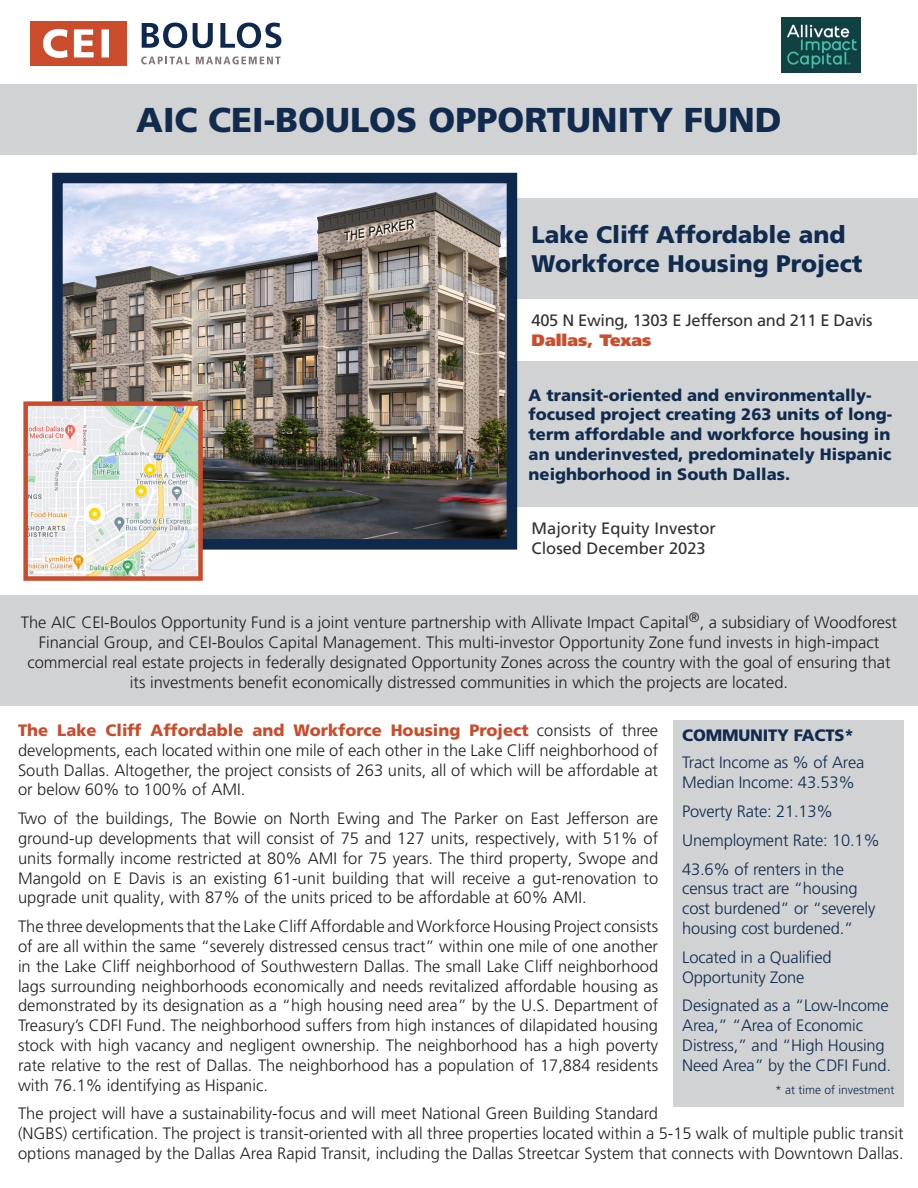
<style>
.page{position:relative;width:918px;height:1188px;background:#fff}
.page>*{position:absolute;margin:0;border:0;box-sizing:border-box;transform-origin:0 0}
.t1{font:900 34.5px "Frutiger LT Pro";color:#102b4e}
.t2{font:900 24px/28.8px "Frutiger LT Pro";color:#102b4e}
.t3{font:300 16.5px/19.8px "Frutiger LT Pro";color:#231f20;text-align:justify}
.Bullets{font:300 16.5px/19.8px "Frutiger LT Pro";letter-spacing:-.01em;color:#102b4e}
.Bullets-2{font:900 16.5px/19.8px "Frutiger LT Pro";color:#102b4e}
.t4{font:16.5px "Frutiger LT Pro";color:#312f30}
.t5{font:16.5px "Frutiger LT Pro";letter-spacing:-.02em;color:#312f30}
.t6{font:900 16.5px "Frutiger LT Pro";color:#cb4d2c}
.Bullets-3{font:300 12px "Frutiger LT Pro";color:#102b4e}
.s1{font-weight:900;color:#ca4c2c}
</style>
<div class="page">
<div style="left:0;top:595px;width:918px;height:111px;background:#d1d2d4"></div>
<div style="left:517px;top:198px;width:401px;height:101px;background:#d1d2d4"></div>
<div style="left:517px;top:361px;width:401px;height:146px;background:#d1d2d4"></div>
<img style="left:63px;top:184px;width:443px;height:355px">
<div style="left:52px;top:173px;width:465px;height:377px;border:10px solid #0e294d"></div>
<svg style="left:23px;top:399px;width:182px;height:182px"></svg>
<div style="left:673px;top:720px;width:231px;height:387px;background:#d1d2d4"></div>
<div style="left:1px;top:85px;width:916px;height:70px;background:#d1d2d4"></div>
<div style="left:31px;top:21px;width:96px;height:45px;background:#ca4c2c"></div>
<svg style="left:43px;top:29px;width:66px;height:29px"></svg>
<svg style="left:142px;top:23px;width:45px;height:25px"></svg>
<svg style="left:193px;top:23px;width:20px;height:25px"></svg>
<svg style="left:220px;top:23px;width:61px;height:25px"></svg>
<svg style="left:141px;top:56px;width:49px;height:8px"></svg>
<svg style="left:196px;top:56px;width:84px;height:8px"></svg>
<img style="left:781px;top:18px;width:79px;height:55px">
<p class="t1" style="left:136px;top:99px;width:647px">AIC CEI-BOULOS OPPORTUNITY FUND</p>
<p class="t2" style="left:532px;top:220px;width:332px">Lake Cliff Affordable and<br>Workforce Housing Project</p>
<p class="t5" style="left:532px;top:311px;width:343px">405 N Ewing, 1303 E Jefferson and 211 E Davis</p>
<p class="t6" style="left:532px;top:330px;width:121px">Dallas, Texas</p>
<p class="Bullets-2" style="left:529px;top:385px;width:365px">A transit-oriented and environmentally&shy;focused project creating 263 units of long&shy;term affordable and workforce housing in an underinvested, predominately Hispanic neighborhood in South Dallas.</p>
<p class="t4" style="left:532px;top:519px;width:186px">Majority Equity Investor</p>
<p class="t4" style="left:532px;top:539px;width:176px">Closed December 2023</p>
<p class="t3" style="left:21px;top:613px;width:878px;text-align:center">The AIC CEI-Boulos Opportunity Fund is a joint venture partnership with Allivate Impact Capital<sup>®</sup>, a subsidiary of Woodforest Financial Group, and CEI-Boulos Capital Management. This multi-investor Opportunity Zone fund invests in high-impact commercial real estate projects in federally designated Opportunity Zones across the country with the goal of ensuring that its investments benefit economically distressed communities in which the projects are located.</p>
<p class="t3" style="left:18px;top:720px;width:642px"><span class="s1">The Lake Cliff Affordable and Workforce Housing Project</span> consists of three developments, each located within one mile of each other in the Lake Cliff neighborhood of South Dallas. Altogether, the project consists of 263 units, all of which will be affordable at or below 60% to 100% of AMI.</p>
<p class="t3" style="left:18px;top:809px;width:642px">Two of the buildings, The Bowie on North Ewing and The Parker on East Jefferson are ground-up developments that will consist of 75 and 127 units, respectively, with 51% of units formally income restricted at 80% AMI for 75 years. The third property, Swope and Mangold on E Davis is an existing 61-unit building that will receive a gut-renovation to upgrade unit quality, with 87% of the units priced to be affordable at 60% AMI.</p>
<p class="t3" style="left:18px;top:917px;width:642px">The three developments that the Lake Cliff Affordable and Workforce Housing Project consists of are all within the same “severely distressed census tract” within one mile of one another in the Lake Cliff neighborhood of Southwestern Dallas. The small Lake Cliff neighborhood lags surrounding neighborhoods economically and needs revitalized affordable housing as demonstrated by its designation as a “high housing need area” by the U.S. Department of Treasury’s CDFI Fund. The neighborhood suffers from high instances of dilapidated housing stock with high vacancy and negligent ownership. The neighborhood has a high poverty rate relative to the rest of Dallas. The neighborhood has a population of 17,884 residents with 76.1% identifying as Hispanic.</p>
<p class="t3" style="left:18px;top:1104px;width:887px;text-align:left">The project will have a sustainability-focus and will meet National Green Building Standard<br>(NGBS) certification. The project is transit-oriented with all three properties located within a 5-15 walk of multiple public transit options managed by the Dallas Area Rapid Transit, including the Dallas Streetcar System that connects with Downtown Dallas.</p>
<p class="Bullets-2" style="left:682px;top:725px;width:174px">COMMUNITY FACTS*</p>
<p class="Bullets" style="left:682px;top:753px;width:184px">Tract Income as % of Area<br>Median Income: 43.53%</p>
<p class="Bullets" style="left:682px;top:801px;width:152px">Poverty Rate: 21.13%</p>
<p class="Bullets" style="left:682px;top:830px;width:199px">Unemployment Rate: 10.1%</p>
<p class="Bullets" style="left:682px;top:859px;width:195px">43.6% of renters in the census tract are “housing cost burdened” or “severely housing cost burdened.”</p>
<p class="Bullets" style="left:682px;top:947px;width:151px">Located in a Qualified<br>Opportunity Zone</p>
<p class="Bullets" style="left:682px;top:996px;width:210px">Designated as a “Low-Income<br>Area,” “Area of Economic<br>Distress,” and “High Housing<br>Need Area” by the CDFI Fund.</p>
<p class="Bullets-3" style="left:775px;top:1083px;width:121px">* at time of investment</p>
</div>
